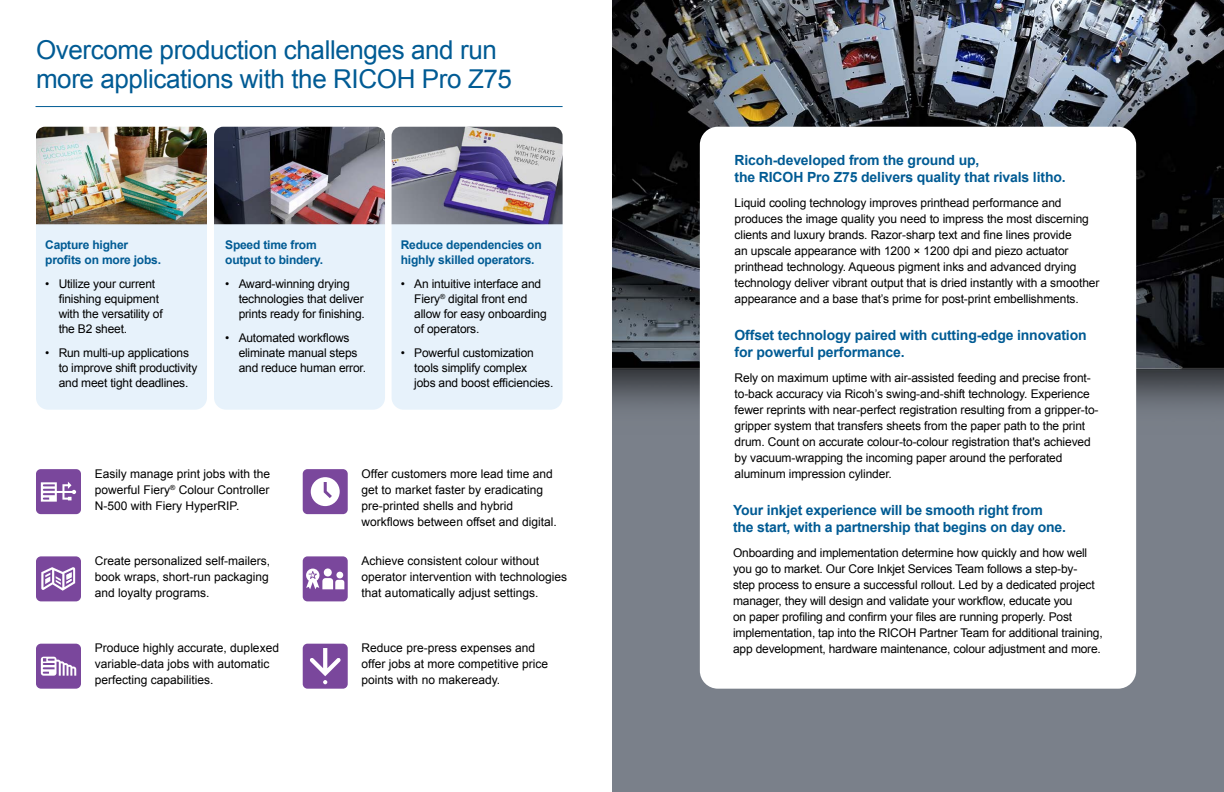
<style>
.page{position:relative;width:1224px;height:792px;background:#fff}
.page>*{position:absolute;margin:0;border:0;box-sizing:border-box;transform-origin:0 0}
.t1{font:26px/29px "Arial";letter-spacing:-.015em;color:#005b94}
.t2{font:700 14px/17px "Arial";letter-spacing:-.01em;color:#005b94}
.t3{font:12px/16px "Arial";letter-spacing:-.01em;color:#000}
.t4{font:700 12px/15px "Arial";letter-spacing:-.015em;color:#005b94}
</style>
<div class="page">
<div style="left:612px;top:0;width:612px;height:792px;background:#7a808a"></div>
<img style="left:612px;top:0;width:612px;height:435px">
<div style="left:392px;top:212px;width:171px;height:198px;background:#e7f2fb;border-radius:12px"></div>
<div style="left:214px;top:212px;width:171px;height:198px;background:#e7f2fb;border-radius:12px"></div>
<div style="left:36px;top:212px;width:171px;height:198px;background:#e7f2fb;border-radius:12px"></div>
<img style="left:392px;top:127px;width:171px;height:97px">
<img style="left:214px;top:127px;width:171px;height:97px">
<img style="left:36px;top:127px;width:171px;height:97px">
<div style="left:36px;top:644px;width:45px;height:45px;background:#7a479c;border-radius:5px"></div>
<svg style="left:41px;top:657px;width:35px;height:19px"></svg>
<div style="left:36px;top:469px;width:45px;height:45px;background:#7a479c;border-radius:5px"></div>
<svg style="left:41px;top:482px;width:35px;height:20px"></svg>
<div style="left:36px;top:556px;width:45px;height:45px;background:#7a479c;border-radius:5px"></div>
<svg style="left:41px;top:567px;width:34px;height:24px"></svg>
<div style="left:303px;top:469px;width:45px;height:45px;background:#7a479c;border-radius:5px"></div>
<svg style="left:311px;top:477px;width:29px;height:29px"></svg>
<div style="left:303px;top:556px;width:45px;height:45px;background:#7a479c;border-radius:5px"></div>
<svg style="left:306px;top:568px;width:38px;height:21px"></svg>
<div style="left:303px;top:644px;width:45px;height:45px;background:#7a479c;border-radius:5px"></div>
<svg style="left:310px;top:648px;width:31px;height:36px"></svg>
<div style="left:700px;top:127px;width:436px;height:562px;background:#fff;border-radius:18px"></div>
<hr style="left:36px;top:106px;width:527px;height:1px;background:#005b94">
<h1 class="t1" style="left:36px;top:36px;width:478px">Overcome production challenges and run more applications with the RICOH Pro Z75</h1>
<p class="t4" style="left:45px;top:237px;width:117px">Capture higher profits on more jobs.</p>
<p class="t3" style="left:59px;top:276px;width:106px;line-height:15px;text-indent:-14px">• Utilize your current finishing equipment with the versatility of the B2 sheet.</p>
<p class="t3" style="left:59px;top:345px;width:140px;line-height:15px;text-indent:-14px">• Run multi-up applications to improve shift productivity and meet tight deadlines.</p>
<p class="t4" style="left:225px;top:237px;width:100px">Speed time from output to bindery.</p>
<p class="t3" style="left:239px;top:276px;width:128px;line-height:15px;text-indent:-14px">• Award-winning drying technologies that deliver prints ready for finishing.</p>
<p class="t3" style="left:239px;top:330px;width:129px;line-height:15px;text-indent:-14px">• Automated workflows eliminate manual steps and reduce human error.</p>
<p class="t4" style="left:401px;top:237px;width:142px">Reduce dependencies on highly skilled operators.</p>
<p class="t3" style="left:414px;top:276px;width:134px;line-height:15px;text-indent:-13px">• An intuitive interface and<br>Fiery<sup>®</sup> digital front end allow for easy onboarding of operators.</p>
<p class="t3" style="left:414px;top:345px;width:141px;line-height:15px;text-indent:-14px">• Powerful customization tools simplify complex<br>jobs and boost efficiencies.</p>
<p class="t3" style="left:95px;top:466px;width:177px;text-align:justify">Easily manage print jobs with the powerful Fiery<sup>®</sup> Colour Controller N-500 with Fiery HyperRIP.</p>
<p class="t3" style="left:362px;top:466px;width:197px">Offer customers more lead time and get to market faster by eradicating pre-printed shells and hybrid workflows between offset and digital.</p>
<p class="t3" style="left:95px;top:553px;width:177px;text-align:justify">Create personalized self-mailers, book wraps, short-run packaging and loyalty programs.</p>
<p class="t3" style="left:362px;top:553px;width:207px">Achieve consistent colour without operator intervention with technologies that automatically adjust settings.</p>
<p class="t3" style="left:95px;top:640px;width:186px">Produce highly accurate, duplexed variable-data jobs with automatic perfecting capabilities.</p>
<p class="t3" style="left:362px;top:640px;width:188px">Reduce pre-press expenses and offer jobs at more competitive price points with no makeready.</p>
<p class="t2" style="left:735px;top:152px;width:333px">Ricoh-developed from the ground up,<br>the RICOH Pro Z75 delivers quality that rivals litho.</p>
<p class="t3" style="left:735px;top:195px;width:366px">Liquid cooling technology improves printhead performance and produces the image quality you need to impress the most discerning clients and luxury brands. Razor-sharp text and fine lines provide<br>an upscale appearance with 1200 × 1200 dpi and piezo actuator printhead technology. Aqueous pigment inks and advanced drying technology deliver vibrant output that is dried instantly with a smoother appearance and a base that’s prime for post-print embellishments.</p>
<p class="t2" style="left:735px;top:327px;width:354px">Offset technology paired with cutting-edge innovation for powerful performance.</p>
<p class="t3" style="left:735px;top:370px;width:366px">Rely on maximum uptime with air-assisted feeding and precise front&shy;to-back accuracy via Ricoh’s swing-and-shift technology. Experience fewer reprints with near-perfect registration resulting from a gripper-to&shy;gripper system that transfers sheets from the paper path to the print drum. Count on accurate colour-to-colour registration that's achieved by vacuum-wrapping the incoming paper around the perforated aluminum impression cylinder.</p>
<p class="t2" style="left:733px;top:502px;width:334px">Your inkjet experience will be smooth right from the start, with a partnership that begins on day one.</p>
<p class="t3" style="left:733px;top:545px;width:371px">Onboarding and implementation determine how quickly and how well you go to market. Our Core Inkjet Services Team follows a step-by-<br>step process to ensure a successful rollout. Led by a dedicated project manager, they will design and validate your workflow, educate you<br>on paper profiling and confirm your files are running properly. Post implementation, tap into the RICOH Partner Team for additional training, app development, hardware maintenance, colour adjustment and more.</p>
</div>
